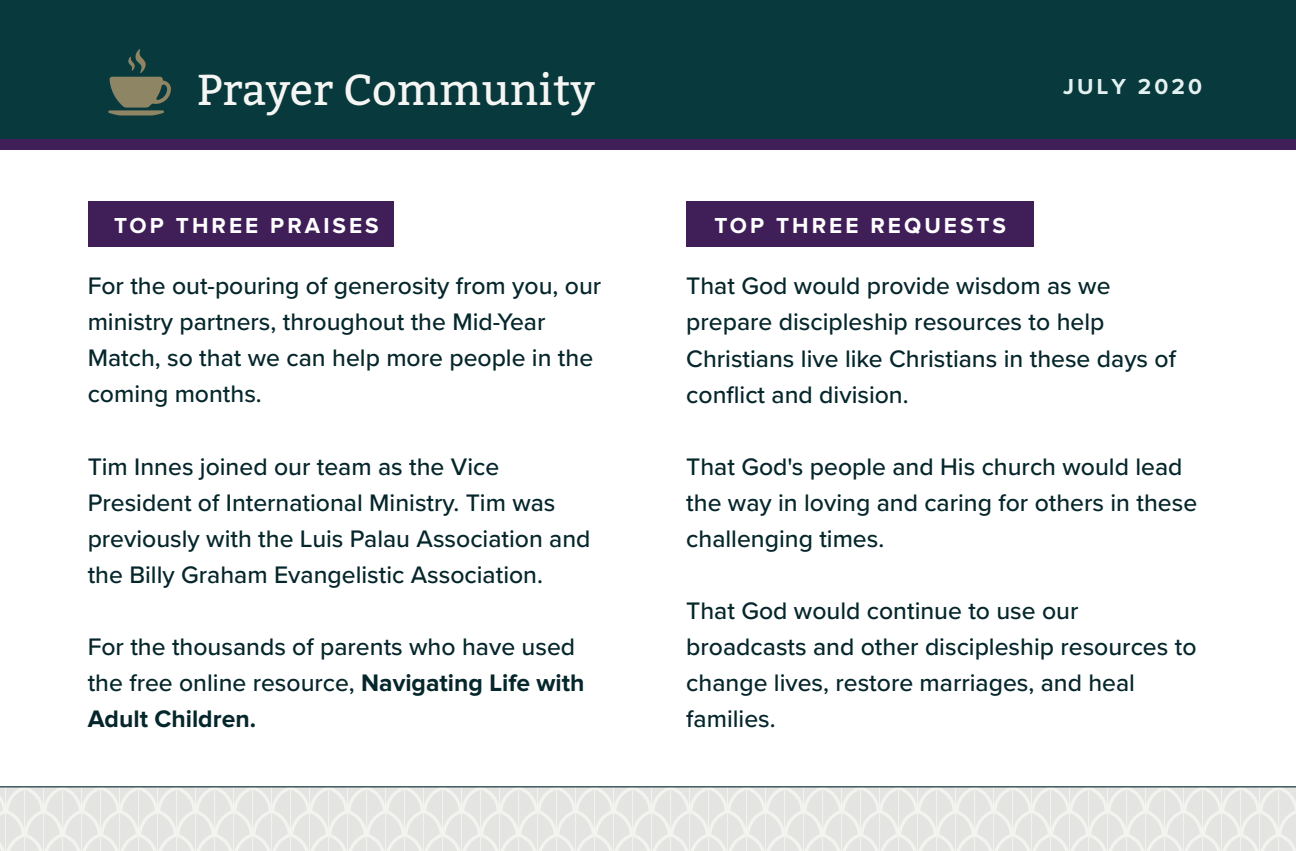
<style>
.page{position:relative;width:1296px;height:851px;background:#fff}
.page>*{position:absolute;margin:0;border:0;box-sizing:border-box;transform-origin:0 0}
.t1{font:43.2px "Bitter";color:#f5f6f4}
.t2{font:500 24.75px/36px "Proxima Nova";color:#05262b}
.t3{font:700 22.5px "Proxima Nova";letter-spacing:.135em;color:#fff}
.t4{font:700 22.5px "Proxima Nova";letter-spacing:.135em;color:#e3f0f0}
.s1{font-weight:700}
</style>
<div class="page">
<div style="left:0;top:0;width:1296px;height:148px;background:#08393c"></div>
<div style="left:0;top:787px;width:1296px;height:63px;background:linear-gradient(to right,#e8e8e6,#e8e8e6)"></div>
<div style="left:88px;top:201px;width:306px;height:45px;background:#401f58"></div>
<svg style="left:108px;top:49px;width:63px;height:66px"></svg>
<div style="left:0;top:140px;width:1296px;height:10px;background:#401f58"></div>
<div style="left:686px;top:201px;width:348px;height:45px;background:#401f58"></div>
<hr style="left:0;top:786px;width:1296px;height:1px;background:#05262b">
<h1 class="t1" style="left:197px;top:59px;width:400px">Prayer Community</h1>
<p class="t4" style="left:1063px;top:74px;width:140px">JULY 2020</p>
<p class="t3" style="left:114px;top:212px;width:266px">TOP THREE PRAISES</p>
<p class="t3" style="left:714px;top:212px;width:293px">TOP THREE REQUESTS</p>
<p class="t2" style="left:88px;top:267px;width:515px">For the out-pouring of generosity from you, our ministry partners, throughout the Mid-Year Match, so that we can help more people in the coming months.</p>
<p class="t2" style="left:88px;top:447px;width:504px">Tim Innes joined our team as the Vice President of International Ministry. Tim was previously with the Luis Palau Association and the Billy Graham Evangelistic Association.</p>
<p class="t2" style="left:88px;top:627px;width:498px">For the thousands of parents who have used the free online resource, <span class="s1">Navigating Life with<br>Adult Children.</span></p>
<p class="t2" style="left:686px;top:267px;width:491px">That God would provide wisdom as we prepare discipleship resources to help Christians live like Christians in these days of conflict and division.</p>
<p class="t2" style="left:686px;top:447px;width:512px">That God's people and His church would lead the way in loving and caring for others in these challenging times.</p>
<p class="t2" style="left:686px;top:591px;width:512px">That God would continue to use our broadcasts and other discipleship resources to change lives, restore marriages, and heal families.</p>
</div>
